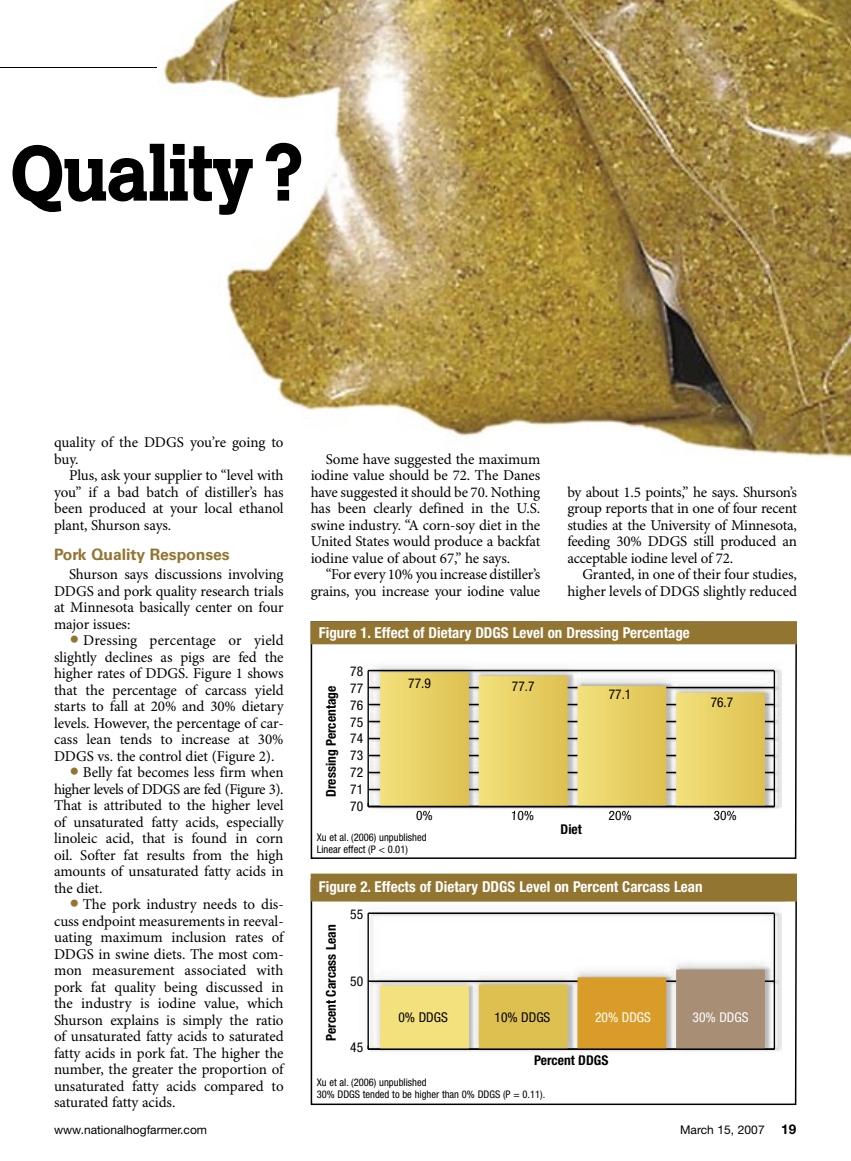
<style>
.page{position:relative;width:851px;height:1161px;background:#fff}
.page>*{position:absolute;margin:0;border:0;box-sizing:border-box;transform-origin:0 0}
.t1{font:700 75px "Calvert";letter-spacing:-.01em;color:#000;scale:.95 1}
.t2{font:700 15.75px "Univers";letter-spacing:-.005em;color:#937532}
.t3{font:15px/16.5px "Minion Pro";letter-spacing:-.01em;color:#000;text-align:justify}
.t4{font:700 condensed 15px "Helvetica Neue";color:#fff}
.t5{font:condensed 13.5px/16.8px "Helvetica Neue";color:#000;text-align:justify}
.t6{font:700 condensed 13.5px "Helvetica Neue";color:#000}
.t7{font:condensed 13.5px "Helvetica Neue";color:#fff}
.t8{font:12px "Helvetica Neue";color:#000}
.t9{font:condensed 10.5px/12px "Helvetica Neue";color:#000}
.s1{font-size:27px;color:#937532}
.s2{font-weight:700;font-size:13.5px}
</style>
<div class="page">
<hr style="left:0;top:67px;width:850px;height:1px;background:#000">
<img style="left:158px;top:0;width:692px;height:457px">
<svg style="left:12px;top:143px;width:241px;height:73px"></svg>
<svg style="left:265px;top:142px;width:37px;height:59px"></svg>
<svg style="left:311px;top:644px;width:486px;height:215px"></svg>
<div style="left:311px;top:621px;width:486px;height:23px;background:#937532"></div>
<img style="left:359px;top:658px;width:426px;height:155px">
<img style="left:416px;top:811px;width:320px;height:2px">
<img style="left:369px;top:668px;width:412px;height:141px">
<svg style="left:367px;top:669px;width:408px;height:139px;background:#ddcb78"></svg>
<svg style="left:310px;top:902px;width:486px;height:203px"></svg>
<div style="left:310px;top:874px;width:486px;height:28px;background:#937532"></div>
<img style="left:359px;top:901px;width:426px;height:155px">
<img style="left:534px;top:1055px;width:74px;height:1px">
<img style="left:369px;top:911px;width:412px;height:140px">
<svg style="left:367px;top:912px;width:408px;height:139px"></svg>
<h1 class="t1" style="left:11px;top:126px;width:309px">Quality ?</h1>
<p class="t3" style="left:54px;top:435px;width:231px">quality of the DDGS you’re going to buy.</p>
<p class="t3" style="left:54px;top:468px;width:231px;text-indent:15px">Plus, ask your supplier to “level with you” if a bad batch of distiller’s has been produced at your local ethanol plant, Shurson says.</p>
<p class="t2" style="left:54px;top:545px;width:177px">Pork Quality Responses</p>
<p class="t3" style="left:54px;top:567px;width:231px;text-indent:15px">Shurson says discussions involving DDGS and pork quality research trials at Minnesota basically center on four major issues:</p>
<p class="t3" style="left:54px;top:633px;width:231px;text-indent:15px"><span class="s1">•</span> Dressing percentage or yield slightly declines as pigs are fed the higher rates of DDGS. Figure 1 shows that the percentage of carcass yield starts to fall at 20% and 30% dietary levels. However, the percentage of car&shy;cass lean tends to increase at 30% DDGS vs. the control diet (Figure 2).</p>
<p class="t3" style="left:54px;top:765px;width:231px;text-indent:15px"><span class="s1">•</span> Belly fat becomes less firm when higher levels of DDGS are fed (Figure 3).<br>That is attributed to the higher level of unsaturated fatty acids, especially linoleic acid, that is found in corn oil. Softer fat results from the high amounts of unsaturated fatty acids in the diet.</p>
<p class="t3" style="left:54px;top:897px;width:231px;text-indent:15px"><span class="s1">•</span> The pork industry needs to dis&shy;cuss endpoint measurements in reeval&shy;uating maximum inclusion rates of DDGS in swine diets. The most com&shy;mon measurement associated with pork fat quality being discussed in the industry is iodine value, which Shurson explains is simply the ratio of unsaturated fatty acids to saturated fatty acids in pork fat. The higher the number, the greater the proportion of unsaturated fatty acids compared to saturated fatty acids.</p>
<p class="t3" style="left:311px;top:451px;width:231px;text-indent:15px">Some have suggested the maximum iodine value should be 72. The Danes have suggested it should be 70. Nothing has been clearly defined in the U.S. swine industry. “A corn-soy diet in the United States would produce a backfat iodine value of about 67,” he says.</p>
<p class="t3" style="left:311px;top:567px;width:231px;text-align:right">“For every 10% you increase distiller’s grains, you increase your iodine value</p>
<p class="t3" style="left:567px;top:484px;width:231px">by about 1.5 points,” he says. Shurson’s group reports that in one of four recent studies at the University of Minnesota, feeding 30% DDGS still produced an acceptable iodine level of 72.</p>
<p class="t3" style="left:567px;top:567px;width:231px;text-align:right">Granted, in one of their four studies, higher levels of DDGS slightly reduced</p>
<p class="t4" style="left:319px;top:623px;width:372px">Figure 1. Effect of Dietary DDGS Level on Dressing Percentage</p>
<p class="t6" style="left:323px;top:797px;width:112px;rotate:-90deg">Dressing Percentage</p>
<p class="t5" style="left:350px;top:663px;width:14px">78<br>77<br>76<br>75<br>74<br>73<br>72<br>71<br>70</p>
<p class="t5" style="left:408px;top:675px;width:24px">77.9</p>
<p class="t5" style="left:512px;top:678px;width:24px">77.7</p>
<p class="t5" style="left:608px;top:686px;width:24px">77.1</p>
<p class="t5" style="left:710px;top:694px;width:24px">76.7</p>
<p class="t5" style="left:416px;top:807px;width:18px">0%</p>
<p class="t5" style="left:511px;top:807px;width:25px">10%</p>
<p class="t5" style="left:608px;top:807px;width:25px">20%</p>
<p class="t5" style="left:713px;top:807px;width:25px">30%</p>
<p class="t6" style="left:560px;top:821px;width:23px">Diet</p>
<p class="t9" style="left:317px;top:831px;width:111px">Xu et al. (2006) unpublished<br>Linear effect (P &lt; 0.01)</p>
<p class="t4" style="left:319px;top:878px;width:385px">Figure 2. Effects of Dietary DDGS Level on Percent Carcass Lean</p>
<p class="t6" style="left:323px;top:1041px;width:118px;rotate:-90deg">Percent Carcass Lean</p>
<p class="t5" style="left:350px;top:906px;width:14px">55</p>
<p class="t5" style="left:350px;top:972px;width:14px">50</p>
<p class="t5" style="left:350px;top:1039px;width:14px">45</p>
<p class="t5" style="left:398px;top:1009px;width:51px">0% DDGS</p>
<p class="t5" style="left:494px;top:1009px;width:57px">10% DDGS</p>
<p class="t7" style="left:595px;top:1010px;width:57px">20% DDGS</p>
<p class="t7" style="left:692px;top:1010px;width:57px">30% DDGS</p>
<p class="t6" style="left:534px;top:1052px;width:76px">Percent DDGS</p>
<p class="t9" style="left:317px;top:1077px;width:230px">Xu et al. (2006) unpublished<br>30% DDGS tended to be higher than 0% DDGS (P = 0.11).</p>
<p class="t8" style="left:54px;top:1123px;width:155px">www.nationalhogfarmer.com</p>
<p class="t8" style="left:680px;top:1123px;width:118px">March 15, 2007 <span class="s2">19</span></p>
</div>
